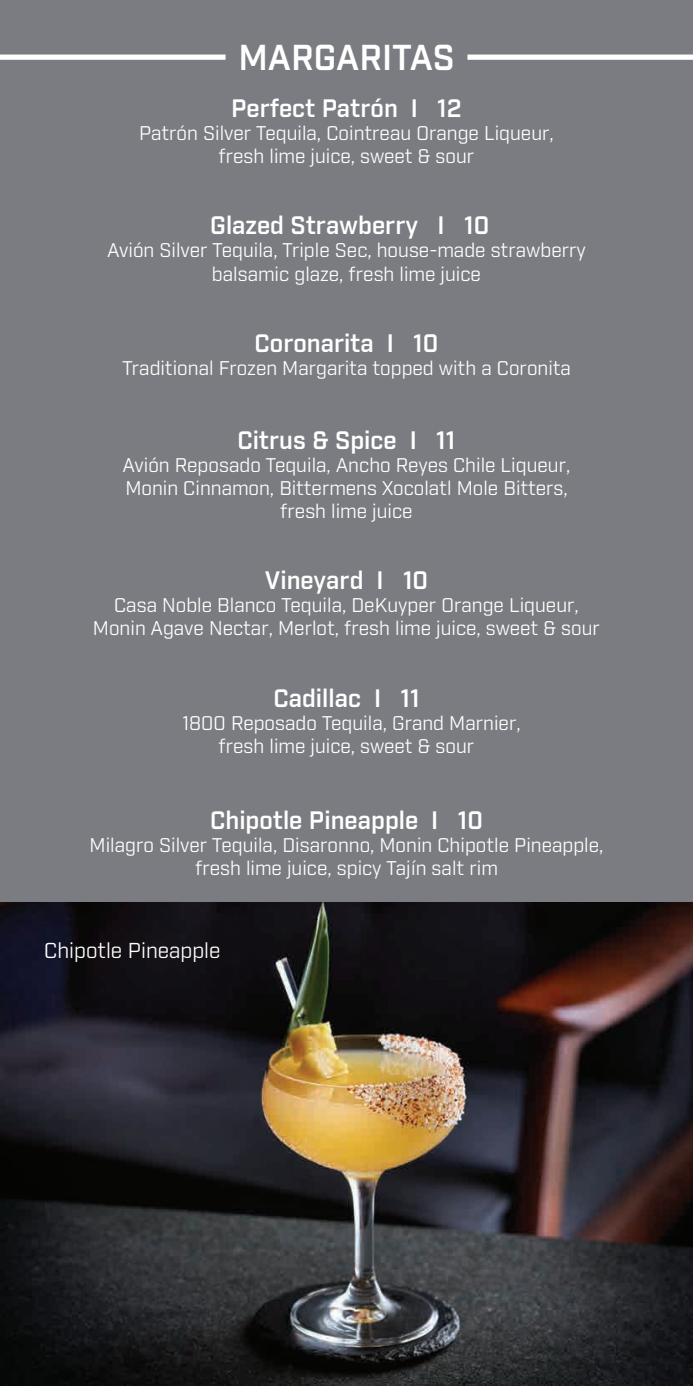
<style>
.page{position:relative;width:693px;height:1386px;background:#7a7c81}
.page>*{position:absolute;margin:0;border:0;box-sizing:border-box;transform-origin:0 0}
.t1{font:600 35px "Industry";color:#fff}
.t2{font:600 24.5px "Industry";color:#fff}
.t3{font:21px "Industry";color:#fff}
.t4{font:19.25px/23.1px "Industry";color:#fff;text-align:center}
</style>
<div class="page">
<img style="left:0;top:902px;width:693px;height:484px">
<div style="left:467px;top:55px;width:226px;height:5px;background:#fff"></div>
<div style="left:0;top:55px;width:226px;height:5px;background:#fff"></div>
<p class="t1" style="left:238px;top:36px;width:218px">MARGARITAS</p>
<p class="t2" style="left:231px;top:93px;width:232px">Perfect Patrón I 12</p>
<p class="t4" style="left:139px;top:122px;width:416px">Patrón Silver Tequila, Cointreau Orange Liqueur, fresh lime juice, sweet &amp; sour</p>
<p class="t2" style="left:210px;top:211px;width:281px">Glazed Strawberry I 10</p>
<p class="t4" style="left:107px;top:239px;width:480px">Avión Silver Tequila, Triple Sec, house-made strawberry balsamic glaze, fresh lime juice</p>
<p class="t2" style="left:255px;top:328px;width:185px">Coronarita I 10</p>
<p class="t4" style="left:122px;top:357px;width:450px">Traditional Frozen Margarita topped with a Coronita</p>
<p class="t2" style="left:238px;top:425px;width:219px">Citrus &amp; Spice I 11</p>
<p class="t4" style="left:123px;top:454px;width:450px;text-align:left">Avión Reposado Tequila, Ancho Reyes Chile Liqueur,<br>Monin Cinnamon, Bittermens Xocolatl Mole Bitters,</p>
<p class="t4" style="left:280px;top:500px;width:134px">fresh lime juice</p>
<p class="t2" style="left:265px;top:566px;width:165px">Vineyard I 10</p>
<p class="t4" style="left:93px;top:594px;width:509px">Casa Noble Blanco Tequila, DeKuyper Orange Liqueur,<br>Monin Agave Nectar, Merlot, fresh lime juice, sweet &amp; sour</p>
<p class="t2" style="left:273px;top:683px;width:148px">Cadillac I 11</p>
<p class="t4" style="left:182px;top:712px;width:340px">1800 Reposado Tequila, Grand Marnier, fresh lime juice, sweet &amp; sour</p>
<p class="t2" style="left:210px;top:805px;width:274px">Chipotle Pineapple I 10</p>
<p class="t4" style="left:90px;top:834px;width:515px">Milagro Silver Tequila, Disaronno, Monin Chipotle Pineapple, fresh lime juice, spicy Tajín salt rim</p>
<p class="t3" style="left:44px;top:938px;width:178px">Chipotle Pineapple</p>
</div>
